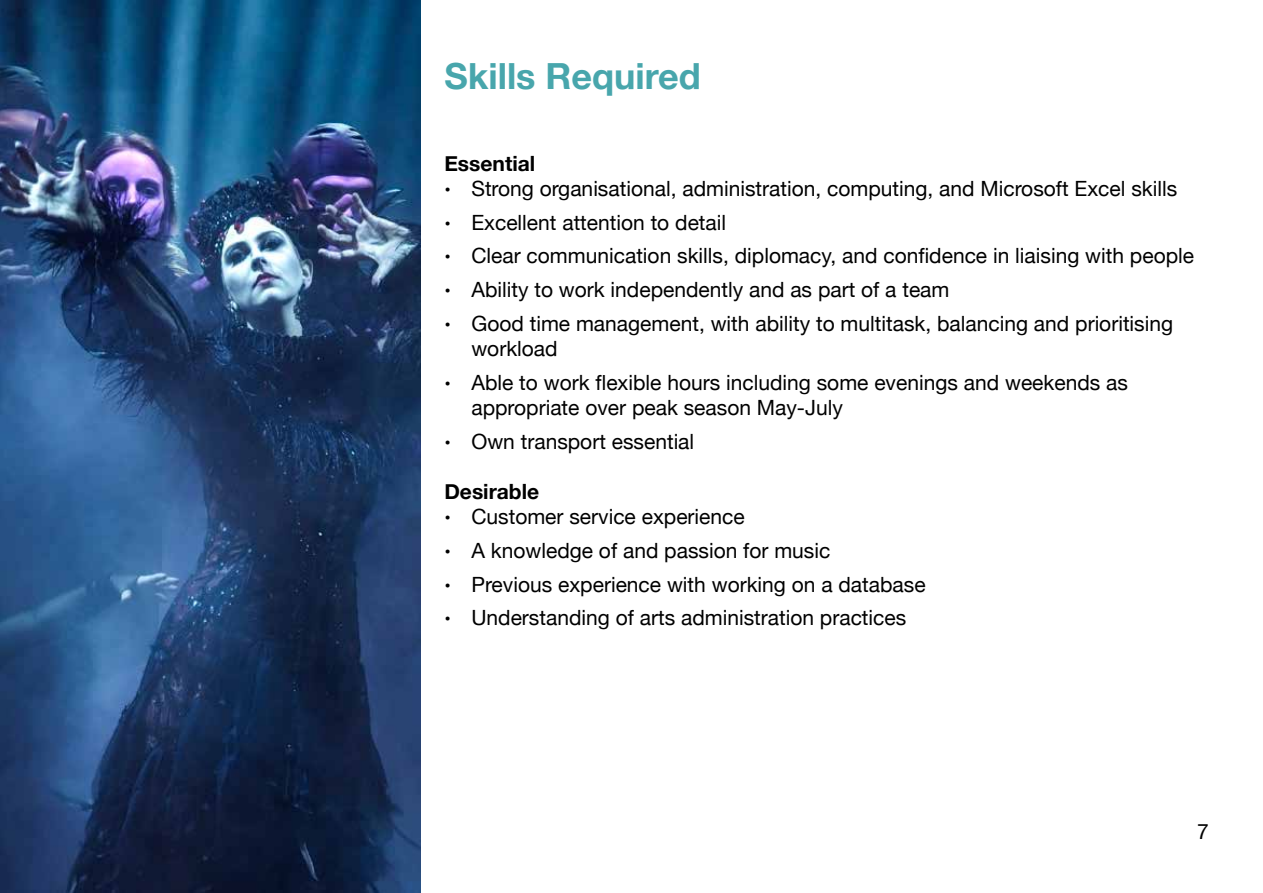
<style>
.page{position:relative;width:1263px;height:893px;background:#fff}
.page>*{position:absolute;margin:0;border:0;box-sizing:border-box;transform-origin:0 0}
.t1{font:700 36px "Helvetica Neue";color:#48a6ac}
.t2{font:21px/25.2px "Helvetica Neue";color:#000}
.t3{font:700 21px "Helvetica Neue";color:#000}
.s1{font-size:18px}
</style>
<div class="page">
<img style="left:0;top:0;width:421px;height:893px">
<h1 class="t1" style="left:444px;top:48px;width:258px">Skills Required</h1>
<p class="t3" style="left:444px;top:147px;width:92px">Essential</p>
<p class="t2" style="left:444px;top:177px;width:734px"><span class="s1">•</span> Strong organisational, administration, computing, and Microsoft Excel skills</p>
<p class="t2" style="left:444px;top:211px;width:283px"><span class="s1">•</span> Excellent attention to detail</p>
<p class="t2" style="left:444px;top:244px;width:751px"><span class="s1">•</span> Clear communication skills, diplomacy, and confidence in liaising with people</p>
<p class="t2" style="left:444px;top:278px;width:507px"><span class="s1">•</span> Ability to work independently and as part of a team</p>
<p class="t2" style="left:471px;top:312px;width:703px;text-indent:-27px"><span class="s1">•</span> Good time management, with ability to multitask, balancing and prioritising workload</p>
<p class="t2" style="left:471px;top:371px;width:658px;text-indent:-27px"><span class="s1">•</span> Able to work flexible hours including some evenings and weekends as appropriate over peak season May-July</p>
<p class="t2" style="left:444px;top:430px;width:251px"><span class="s1">•</span> Own transport essential</p>
<p class="t3" style="left:444px;top:475px;width:96px">Desirable</p>
<p class="t2" style="left:444px;top:505px;width:302px"><span class="s1">•</span> Customer service experience</p>
<p class="t2" style="left:444px;top:539px;width:387px"><span class="s1">•</span> A knowledge of and passion for music</p>
<p class="t2" style="left:444px;top:573px;width:483px"><span class="s1">•</span> Previous experience with working on a database</p>
<p class="t2" style="left:444px;top:606px;width:463px"><span class="s1">•</span> Understanding of arts administration practices</p>
<p class="t2" style="left:1197px;top:820px;width:13px">7</p>
</div>
